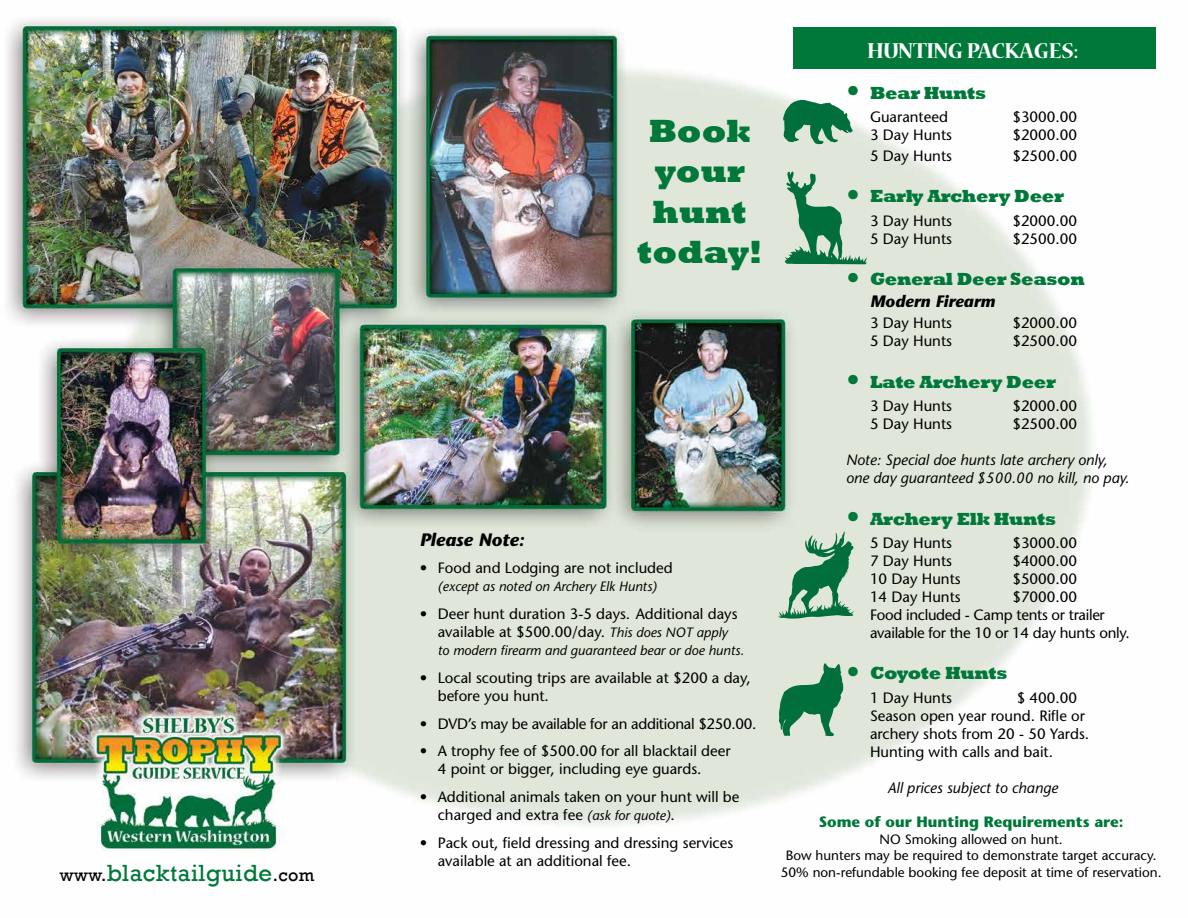
<style>
.page{position:relative;width:1188px;height:918px;background:#fff}
.page>*{position:absolute;margin:0;border:0;box-sizing:border-box;transform-origin:0 0}
.t1{font:800 33px/40.5px "Rockwell";color:#007839;text-align:center}
.t2{font:24px "Rockwell";letter-spacing:.02em;color:#007839}
.t3{font:700 24px "Nueva Std";letter-spacing:-.02em;color:#fff}
.t4{font:800 18px "Rockwell";letter-spacing:-.02em;color:#007839}
.t5{font:italic 700 18px "Stone Sans";color:#000}
.t6{font:18px "Rockwell";color:#000}
.t7{font:italic 700 16.5px "Stone Sans";color:#000}
.t8{font:15px/18px "Stone Sans";color:#000}
.t9{font:15px/18px "Stone Sans";letter-spacing:-.02em;color:#000}
.t10{font:italic 15px/18px "Stone Sans";color:#000}
.t11{font:700 15px "Stone Sans";color:#007839}
.t12{font:13.5px/16.5px "Stone Sans";color:#000;text-align:center}
.t13{font:italic 13.5px "Stone Sans";color:#000}
.s1{font-family:"Stone Sans";font-weight:700;font-size:27px}
.s2{font-style:italic;font-size:13.5px}
.s3{font-size:18px;color:#000}
</style>
<div class="page">
<img style="left:7px;top:19px;width:1149px;height:832px">
<div style="left:794px;top:27px;width:362px;height:41px;background:#007839"></div>
<svg style="left:783px;top:100px;width:70px;height:44px;background:#579e7a"></svg>
<svg style="left:785px;top:172px;width:82px;height:92px;background:#90bba1"></svg>
<svg style="left:778px;top:531px;width:76px;height:88px;background:#85b599"></svg>
<svg style="left:779px;top:663px;width:64px;height:73px;background:#6aa786"></svg>
<h2 class="t3" style="left:867px;top:39px;width:213px">HUNTING PACKAGES:</h2>
<p class="t4" style="left:846px;top:82px;width:142px"><span class="s1">•</span> Bear Hunts</p>
<p class="t8" style="left:870px;top:107px;width:79px">Guaranteed</p>
<p class="t8" style="left:1012px;top:107px;width:66px">$3000.00</p>
<p class="t8" style="left:870px;top:125px;width:84px">3 Day Hunts</p>
<p class="t8" style="left:1012px;top:125px;width:66px">$2000.00</p>
<p class="t8" style="left:870px;top:147px;width:84px">5 Day Hunts</p>
<p class="t8" style="left:1012px;top:147px;width:66px">$2500.00</p>
<p class="t4" style="left:846px;top:186px;width:219px"><span class="s1">•</span> Early Archery Deer</p>
<p class="t8" style="left:870px;top:211px;width:84px">3 Day Hunts</p>
<p class="t8" style="left:1012px;top:211px;width:66px">$2000.00</p>
<p class="t8" style="left:870px;top:229px;width:84px">5 Day Hunts</p>
<p class="t8" style="left:1012px;top:229px;width:66px">$2500.00</p>
<p class="t4" style="left:846px;top:269px;width:240px"><span class="s1">•</span> General Deer Season</p>
<p class="t7" style="left:870px;top:290px;width:127px">Modern Firearm</p>
<p class="t8" style="left:870px;top:314px;width:84px">3 Day Hunts</p>
<p class="t8" style="left:1012px;top:314px;width:66px">$2000.00</p>
<p class="t8" style="left:870px;top:332px;width:84px">5 Day Hunts</p>
<p class="t8" style="left:1012px;top:332px;width:66px">$2500.00</p>
<p class="t4" style="left:846px;top:371px;width:211px"><span class="s1">•</span> Late Archery Deer</p>
<p class="t8" style="left:870px;top:397px;width:84px">3 Day Hunts</p>
<p class="t8" style="left:1012px;top:397px;width:66px">$2000.00</p>
<p class="t8" style="left:870px;top:415px;width:84px">5 Day Hunts</p>
<p class="t8" style="left:1012px;top:415px;width:66px">$2500.00</p>
<p class="t10" style="left:846px;top:451px;width:285px">Note: Special doe hunts late archery only, one day guaranteed $500.00 no kill, no pay.</p>
<p class="t4" style="left:846px;top:508px;width:212px"><span class="s1">•</span> Archery Elk Hunts</p>
<p class="t8" style="left:870px;top:533px;width:84px">5 Day Hunts</p>
<p class="t8" style="left:1012px;top:533px;width:66px">$3000.00</p>
<p class="t8" style="left:870px;top:551px;width:84px">7 Day Hunts</p>
<p class="t8" style="left:1012px;top:551px;width:66px">$4000.00</p>
<p class="t8" style="left:870px;top:569px;width:92px">10 Day Hunts</p>
<p class="t8" style="left:1012px;top:569px;width:66px">$5000.00</p>
<p class="t8" style="left:870px;top:587px;width:92px">14 Day Hunts</p>
<h1 class="t1" style="left:637px;top:111px;width:127px">Book your hunt today!</h1>
<p class="t5" style="left:420px;top:528px;width:106px">Please Note:</p>
<p class="t8" style="left:420px;top:559px;width:255px">• Food and Lodging are not included</p>
<p class="t13" style="left:438px;top:578px;width:221px">(except as noted on Archery Elk Hunts)</p>
<p class="t8" style="left:420px;top:605px;width:319px;text-align:center">• Deer hunt duration 3-5 days. Additional days available at $500.00/day. <span class="s2">This does NOT apply</span></p>
<p class="t13" style="left:438px;top:642px;width:308px">to modern firearm and guaranteed bear or doe hunts.</p>
<p class="t8" style="left:438px;top:669px;width:315px;text-indent:-18px">• Local scouting trips are available at $200 a day, before you hunt.</p>
<p class="t9" style="left:420px;top:714px;width:338px">• DVD’s may be available for an additional $250.00.</p>
<p class="t8" style="left:438px;top:742px;width:294px;text-indent:-18px">• A trophy fee of $500.00 for all blacktail deer<br>4 point or bigger, including eye guards.</p>
<p class="t8" style="left:438px;top:788px;width:303px;text-indent:-18px">• Additional animals taken on your hunt will be charged and extra fee <span class="s2">(ask for quote)</span>.</p>
<p class="t8" style="left:438px;top:833px;width:297px;text-indent:-18px">• Pack out, field dressing and dressing services available at an additional fee.</p>
<p class="t9" style="left:870px;top:587px;width:261px;text-indent:142px">$7000.00<br>Food included - Camp tents or trailer available for the 10 or 14 day hunts only.</p>
<p class="t4" style="left:846px;top:663px;width:163px"><span class="s1">•</span> Coyote Hunts</p>
<p class="t8" style="left:870px;top:688px;width:84px">1 Day Hunts</p>
<p class="t8" style="left:870px;top:688px;width:221px;text-indent:147px">$ 400.00<br>Season open year round. Rifle or archery shots from 20 - 50 Yards.<br>Hunting with calls and bait.</p>
<p class="t10" style="left:887px;top:778px;width:172px">All prices subject to change</p>
<p class="t11" style="left:819px;top:812px;width:306px">Some of our Hunting Requirements are:</p>
<p class="t12" style="left:786px;top:831px;width:372px">NO Smoking allowed on hunt.<br>Bow hunters may be required to demonstrate target accuracy.</p>
<h2 class="t2" style="left:60px;top:859px;width:214px"><span class="s3">www.</span>blacktailguide</h2>
<p class="t12" style="left:781px;top:864px;width:382px">50% non-refundable booking fee deposit at time of reservation.</p>
<p class="t6" style="left:273px;top:865px;width:43px">.com</p>
</div>
